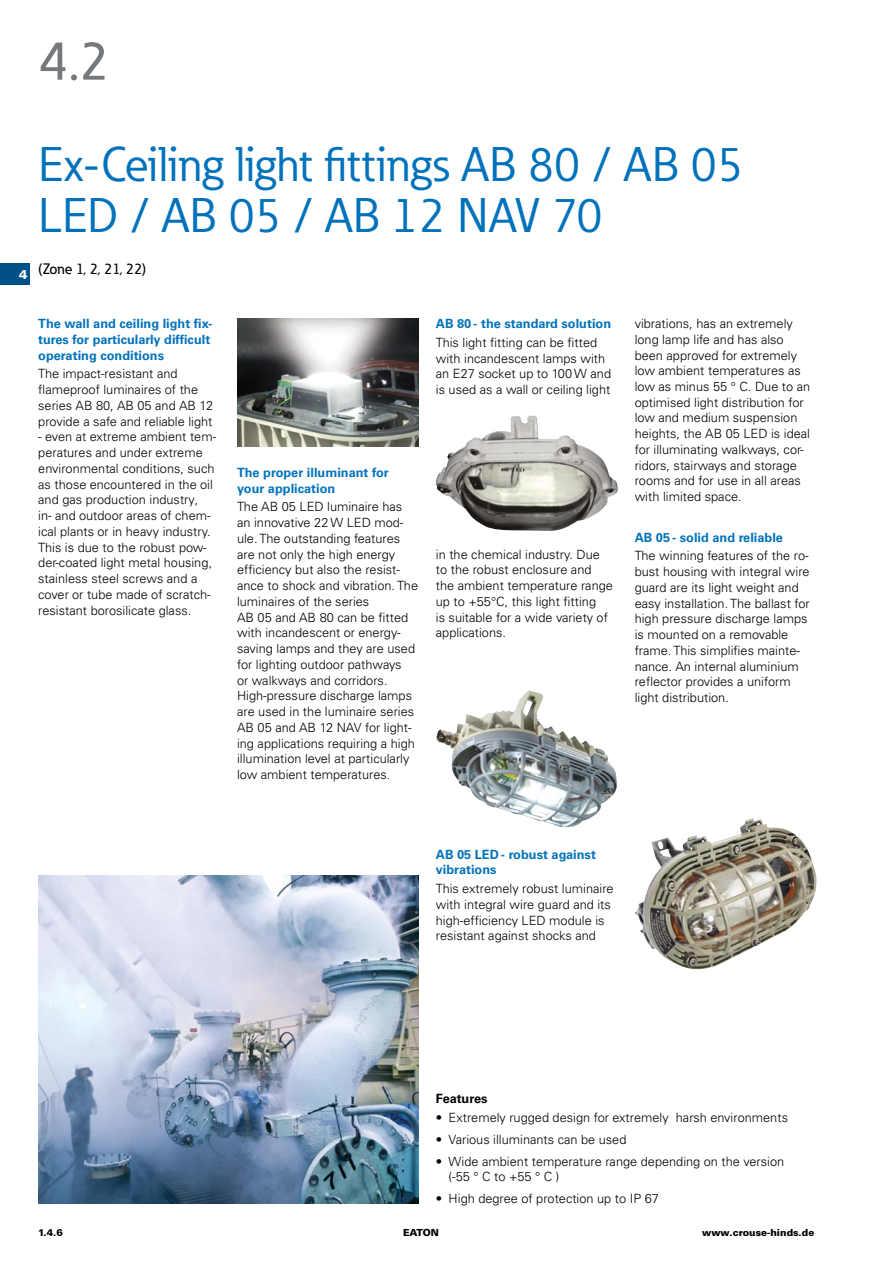
<style>
.page{position:relative;width:893px;height:1263px;background:#fff}
.page>*{position:absolute;margin:0;border:0;box-sizing:border-box;transform-origin:0 0}
.t1{font:500 54px "Eaton";color:#73797c}
.t2{font:48px/51px "Eaton";color:#0072bb}
.t3{font:500 15px "Eaton";color:#000}
.t4{font:300 12.75px/15.8px "Univers LT Pro 45";color:#000}
.t5{font:700 12.75px/15.8px "Univers LT Pro 65";color:#0072bb}
.t6{font:700 12.75px "Univers LT Pro 65";color:#000}
.t7{font:900 12.75px "Univers LT Pro 75";color:#fff}
.t8{font:900 9.75px "Univers LT Pro 75";color:#000}
</style>
<div class="page">
<div style="left:0;top:264px;width:30px;height:21px;background:#005187"></div>
<img style="left:237px;top:319px;width:182px;height:127px">
<img style="left:436px;top:690px;width:181px;height:137px">
<img style="left:635px;top:818px;width:181px;height:151px">
<img style="left:436px;top:415px;width:182px;height:116px">
<img style="left:38px;top:875px;width:381px;height:328px">
<h1 class="t1" style="left:38px;top:28px;width:72px">4.2</h1>
<p class="t7" style="left:19px;top:266px;width:10px">4</p>
<h2 class="t2" style="left:38px;top:140px;width:707px">Ex-Ceiling light fittings AB 80 / AB 05<br>LED / AB 05 / AB 12 NAV 70</h2>
<p class="t3" style="left:38px;top:260px;width:109px">(Zone 1, 2, 21, 22)</p>
<p class="t5" style="left:38px;top:316px;width:176px">The wall and ceiling light fix&shy;tures for particularly difficult operating conditions</p>
<p class="t4" style="left:38px;top:366px;width:176px">The impact-resistant and flameproof luminaires of the series AB 80, AB 05 and AB 12 provide a safe and reliable light</p>
<p class="t4" style="left:38px;top:429px;width:179px">- even at extreme ambient tem&shy;peratures and under extreme environmental conditions, such as those encountered in the oil and gas production industry,<br>in- and outdoor areas of chem&shy;ical plants or in heavy industry.<br>This is due to the robust pow&shy;der-coated light metal housing, stainless steel screws and a cover or tube made of scratch&shy;resistant borosilicate glass.</p>
<p class="t5" style="left:436px;top:316px;width:177px">AB 80 - the standard solution</p>
<p class="t4" style="left:436px;top:334px;width:177px">This light fitting can be fitted with incandescent lamps with an E27 socket up to 100 W and is used as a wall or ceiling light</p>
<p class="t5" style="left:237px;top:465px;width:153px">The proper illuminant for your application</p>
<p class="t4" style="left:237px;top:499px;width:183px">The AB 05 LED luminaire has an innovative 22 W LED mod&shy;ule. The outstanding features are not only the high energy efficiency but also the resist&shy;ance to shock and vibration. The luminaires of the series<br>AB 05 and AB 80 can be fitted with incandescent or energy&shy;saving lamps and they are used for lighting outdoor pathways<br>or walkways and corridors.<br>High-pressure discharge lamps are used in the luminaire series<br>AB 05 and AB 12 NAV for light&shy;ing applications requiring a high illumination level at particularly low ambient temperatures.</p>
<p class="t4" style="left:436px;top:546px;width:179px">in the chemical industry. Due to the robust enclosure and the ambient temperature range up to +55°C, this light fitting<br>is suitable for a wide variety of applications.</p>
<p class="t4" style="left:635px;top:316px;width:177px">vibrations, has an extremely long lamp life and has also been approved for extremely low ambient temperatures as low as minus 55 ° C. Due to an optimised light distribution for low and medium suspension heights, the AB 05 LED is ideal for illuminating walkways, cor&shy;ridors, stairways and storage rooms and for use in all areas with limited space.</p>
<p class="t5" style="left:635px;top:529px;width:150px">AB 05 - solid and reliable</p>
<p class="t4" style="left:635px;top:548px;width:177px">The winning features of the ro&shy;bust housing with integral wire guard are its light weight and easy installation. The ballast for high pressure discharge lamps is mounted on a removable frame. This simplifies mainte&shy;nance. An internal aluminium reflector provides a uniform light distribution.</p>
<p class="t5" style="left:436px;top:846px;width:162px">AB 05 LED - robust against vibrations</p>
<p class="t4" style="left:436px;top:881px;width:179px">This extremely robust luminaire with integral wire guard and its high-efficiency LED module is resistant against shocks and</p>
<p class="t6" style="left:436px;top:1091px;width:53px">Features</p>
<p class="t4" style="left:436px;top:1110px;width:354px">• Extremely rugged design for extremely harsh environments</p>
<p class="t4" style="left:436px;top:1131px;width:192px">• Various illuminants can be used</p>
<p class="t4" style="left:449px;top:1153px;width:337px;text-indent:-13px">• Wide ambient temperature range depending on the version (-55 ° C to +55 ° C )</p>
<p class="t4" style="left:436px;top:1191px;width:224px">• High degree of protection up to IP 67</p>
<p class="t8" style="left:38px;top:1226px;width:26px">1.4.6</p>
<p class="t8" style="left:403px;top:1226px;width:37px">EATON</p>
<p class="t8" style="left:702px;top:1226px;width:114px">www.crouse-hinds.de</p>
</div>
